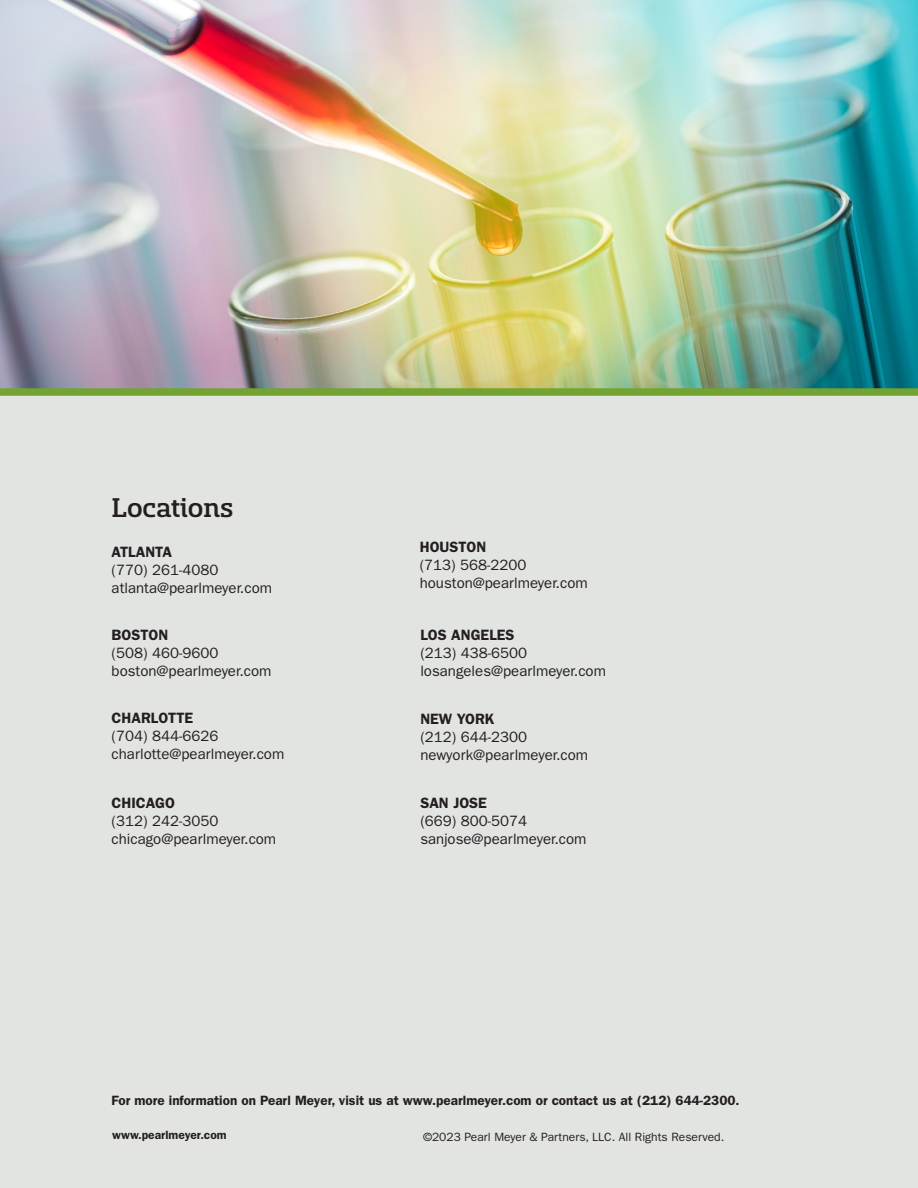
<style>
.page{position:relative;width:918px;height:1188px;background:#fff}
.page>*{position:absolute;margin:0;border:0;box-sizing:border-box;transform-origin:0 0}
.t1{font:500 30px "Sancoale Slab Norm";color:#231f20}
.t2{font:15px "ITC Franklin Gothic Std";color:#231f20}
.t3{font:600 15px "ITC Franklin Gothic Std";color:#231f20}
.t4{font:600 13.5px "ITC Franklin Gothic Std";color:#231f20}
.t5{font:12px "ITC Franklin Gothic Std";color:#231f20}
.t6{font:600 12px "ITC Franklin Gothic Std";color:#231f20}
</style>
<div class="page">
<div style="left:0;top:388px;width:918px;height:800px;background:#e2e4e2"></div>
<img style="left:0;top:0;width:918px;height:388px">
<div style="left:0;top:388px;width:918px;height:8px;background:#73a432"></div>
<p class="t1" style="left:112px;top:493px;width:123px">Locations</p>
<p class="t3" style="left:112px;top:543px;width:62px">ATLANTA</p>
<p class="t2" style="left:112px;top:562px;width:108px">(770) 261-4080</p>
<p class="t2" style="left:112px;top:580px;width:162px">atlanta@pearlmeyer.com</p>
<p class="t3" style="left:112px;top:626px;width:58px">BOSTON</p>
<p class="t2" style="left:112px;top:645px;width:108px">(508) 460-9600</p>
<p class="t2" style="left:112px;top:663px;width:161px">boston@pearlmeyer.com</p>
<p class="t3" style="left:112px;top:709px;width:83px">CHARLOTTE</p>
<p class="t2" style="left:112px;top:727px;width:108px">(704) 844-6626</p>
<p class="t2" style="left:112px;top:745px;width:174px">charlotte@pearlmeyer.com</p>
<p class="t3" style="left:112px;top:794px;width:65px">CHICAGO</p>
<p class="t2" style="left:112px;top:812px;width:108px">(312) 242-3050</p>
<p class="t2" style="left:112px;top:830px;width:166px">chicago@pearlmeyer.com</p>
<p class="t3" style="left:420px;top:538px;width:68px">HOUSTON</p>
<p class="t2" style="left:420px;top:556px;width:108px">(713) 568-2200</p>
<p class="t2" style="left:420px;top:574px;width:169px">houston@pearlmeyer.com</p>
<p class="t3" style="left:420px;top:626px;width:96px">LOS ANGELES</p>
<p class="t2" style="left:420px;top:645px;width:108px">(213) 438-6500</p>
<p class="t2" style="left:420px;top:663px;width:187px">losangeles@pearlmeyer.com</p>
<p class="t3" style="left:420px;top:710px;width:76px">NEW YORK</p>
<p class="t2" style="left:420px;top:728px;width:108px">(212) 644-2300</p>
<p class="t2" style="left:420px;top:746px;width:169px">newyork@pearlmeyer.com</p>
<p class="t3" style="left:420px;top:794px;width:68px">SAN JOSE</p>
<p class="t2" style="left:420px;top:812px;width:108px">(669) 800-5074</p>
<p class="t2" style="left:420px;top:830px;width:168px">sanjose@pearlmeyer.com</p>
<p class="t4" style="left:112px;top:1092px;width:630px">For more information on Pearl Meyer, visit us at www.pearlmeyer.com or contact us at (212) 644-2300.</p>
<p class="t6" style="left:112px;top:1128px;width:116px">www.pearlmeyer.com</p>
<p class="t5" style="left:423px;top:1130px;width:303px">©2023 Pearl Meyer &amp; Partners, LLC. All Rights Reserved.</p>
</div>
